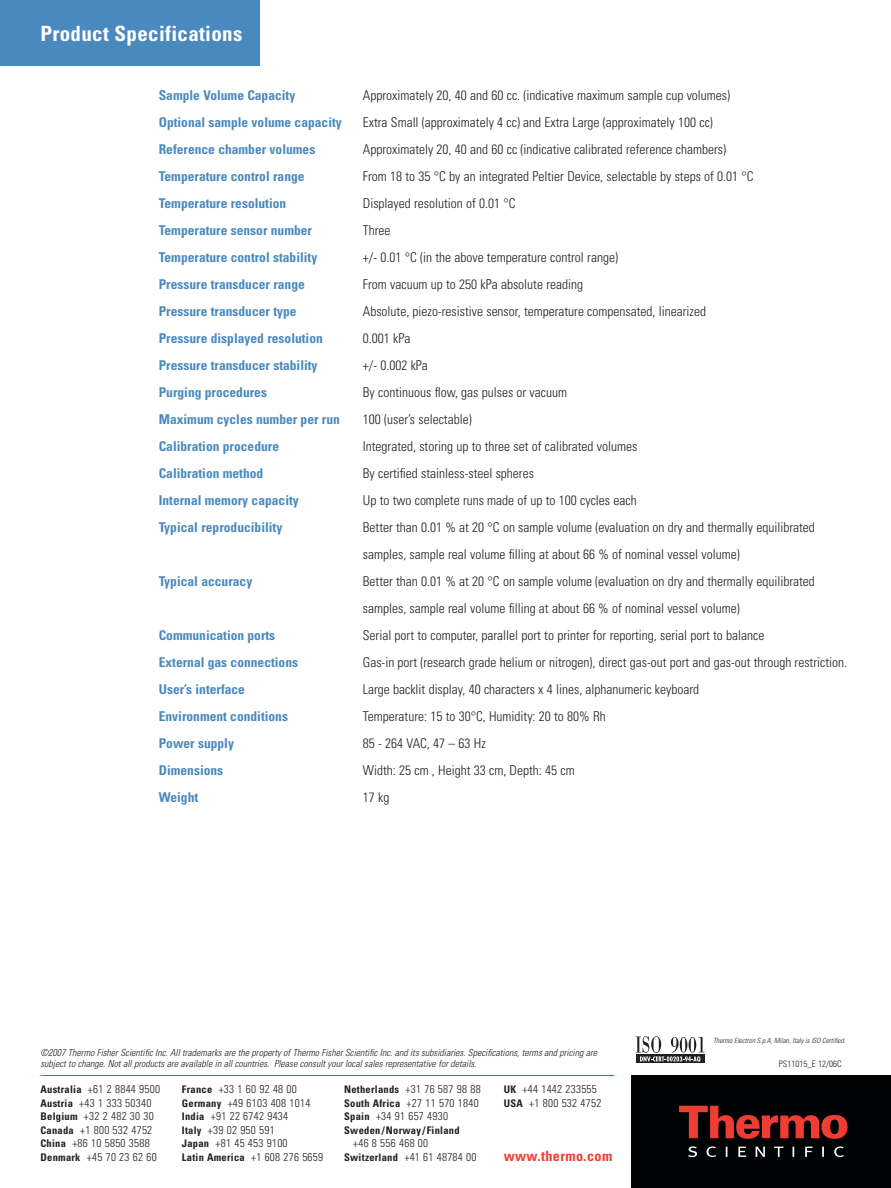
<style>
.page{position:relative;width:891px;height:1188px;background:#fff}
.page>*{position:absolute;margin:0;border:0;box-sizing:border-box;transform-origin:0 0}
.t1{font:700 condensed 21px "Univers";letter-spacing:.015em;color:#fff}
.t2{font:700 condensed 14.25px "Univers";letter-spacing:.025em;color:#ee3e34}
.t3{font:300 condensed 13.5px/27px "Univers";color:#231f20}
.t4{font:700 condensed 13.5px "Univers";color:#4a89be}
.t5{font:300 condensed 11.25px/13.5px "Univers";letter-spacing:.025em;color:#231f20}
.t6{font:700 condensed 10.5px "Univers";letter-spacing:.025em;color:#231f20}
.t7{font:italic 300 condensed 9.75px/10.5px "Univers";color:#231f20}
.t8{font:300 condensed 9px "Univers";color:#231f20}
.t9{font:italic 300 condensed 7.2px "Univers";color:#231f20}
.s1{font-weight:700;font-size:10.5px}
.s2{font-weight:300;font-size:11.25px}
</style>
<div class="page">
<div style="left:0;top:0;width:259px;height:66px;background:#4a89be"></div>
<hr style="left:40px;top:1075px;width:574px;height:1px;background:#ee3e34">
<div style="left:632px;top:1076px;width:259px;height:112px;background:#010203"></div>
<svg style="left:679px;top:1106px;width:169px;height:33px"></svg>
<svg style="left:688px;top:1146px;width:156px;height:11px"></svg>
<div style="left:636px;top:1055px;width:69px;height:8px;background:#231f20"></div>
<svg style="left:636px;top:1036px;width:69px;height:26px"></svg>
<h1 class="t1" style="left:40px;top:25px;width:203px">Product Specifications</h1>
<p class="t4" style="left:159px;top:90px;width:138px">Sample Volume Capacity</p>
<p class="t3" style="left:363px;top:83px;width:369px">Approximately 20, 40 and 60 cc. (indicative maximum sample cup volumes)</p>
<p class="t4" style="left:159px;top:117px;width:185px">Optional sample volume capacity</p>
<p class="t3" style="left:363px;top:110px;width:352px">Extra Small (approximately 4 cc) and Extra Large (approximately 100 cc)</p>
<p class="t4" style="left:159px;top:144px;width:158px">Reference chamber volumes</p>
<p class="t3" style="left:363px;top:137px;width:365px">Approximately 20, 40 and 60 cc (indicative calibrated reference chambers)</p>
<p class="t4" style="left:159px;top:171px;width:147px">Temperature control range</p>
<p class="t3" style="left:363px;top:164px;width:392px">From 18 to 35 °C by an integrated Peltier Device, selectable by steps of 0.01 °C</p>
<p class="t4" style="left:159px;top:198px;width:129px">Temperature resolution</p>
<p class="t3" style="left:363px;top:191px;width:154px">Displayed resolution of 0.01 °C</p>
<p class="t4" style="left:159px;top:225px;width:155px">Temperature sensor number</p>
<p class="t3" style="left:363px;top:218px;width:29px">Three</p>
<p class="t4" style="left:159px;top:252px;width:160px">Temperature control stability</p>
<p class="t3" style="left:363px;top:245px;width:257px">+/- 0.01 °C (in the above temperature control range)</p>
<p class="t4" style="left:159px;top:279px;width:148px">Pressure transducer range</p>
<p class="t3" style="left:363px;top:272px;width:222px">From vacuum up to 250 kPa absolute reading</p>
<p class="t4" style="left:159px;top:306px;width:139px">Pressure transducer type</p>
<p class="t3" style="left:363px;top:299px;width:345px">Absolute, piezo-resistive sensor, temperature compensated, linearized</p>
<p class="t4" style="left:159px;top:333px;width:166px">Pressure displayed resolution</p>
<p class="t3" style="left:363px;top:326px;width:49px">0.001 kPa</p>
<p class="t4" style="left:159px;top:360px;width:160px">Pressure transducer stability</p>
<p class="t3" style="left:363px;top:353px;width:67px">+/- 0.002 kPa</p>
<p class="t4" style="left:159px;top:387px;width:110px">Purging procedures</p>
<p class="t3" style="left:363px;top:380px;width:206px">By continuous flow, gas pulses or vacuum</p>
<p class="t4" style="left:159px;top:414px;width:183px">Maximum cycles number per run</p>
<p class="t3" style="left:363px;top:407px;width:110px">100 (user’s selectable)</p>
<p class="t4" style="left:159px;top:441px;width:122px">Calibration procedure</p>
<p class="t3" style="left:363px;top:434px;width:276px">Integrated, storing up to three set of calibrated volumes</p>
<p class="t4" style="left:159px;top:468px;width:106px">Calibration method</p>
<p class="t3" style="left:363px;top:461px;width:173px">By certified stainless-steel spheres</p>
<p class="t4" style="left:159px;top:495px;width:142px">Internal memory capacity</p>
<p class="t3" style="left:363px;top:488px;width:275px">Up to two complete runs made of up to 100 cycles each</p>
<p class="t4" style="left:159px;top:522px;width:125px">Typical reproducibility</p>
<p class="t3" style="left:363px;top:515px;width:454px">Better than 0.01 % at 20 °C on sample volume (evaluation on dry and thermally equilibrated samples, sample real volume filling at about 66 % of nominal vessel volume)</p>
<p class="t4" style="left:159px;top:576px;width:95px">Typical accuracy</p>
<p class="t3" style="left:363px;top:569px;width:453px">Better than 0.01 % at 20 °C on sample volume (evaluation on dry and thermally equilibrated samples, sample real volume filling at about 66 % of nominal vessel volume)</p>
<p class="t4" style="left:159px;top:630px;width:118px">Communication ports</p>
<p class="t3" style="left:363px;top:623px;width:403px">Serial port to computer, parallel port to printer for reporting, serial port to balance</p>
<p class="t4" style="left:159px;top:657px;width:141px">External gas connections</p>
<p class="t3" style="left:363px;top:650px;width:486px">Gas-in port (research grade helium or nitrogen), direct gas-out port and gas-out through restriction.</p>
<p class="t4" style="left:159px;top:684px;width:88px">User’s interface</p>
<p class="t3" style="left:363px;top:677px;width:338px">Large backlit display, 40 characters x 4 lines, alphanumeric keyboard</p>
<p class="t4" style="left:159px;top:711px;width:131px">Environment conditions</p>
<p class="t3" style="left:363px;top:704px;width:244px">Temperature: 15 to 30°C, Humidity: 20 to 80% Rh</p>
<p class="t4" style="left:159px;top:738px;width:77px">Power supply</p>
<p class="t3" style="left:363px;top:731px;width:125px">85 - 264 VAC, 47 – 63 Hz</p>
<p class="t4" style="left:159px;top:765px;width:66px">Dimensions</p>
<p class="t3" style="left:363px;top:758px;width:213px">Width: 25 cm , Height 33 cm, Depth: 45 cm</p>
<p class="t4" style="left:159px;top:792px;width:41px">Weight</p>
<p class="t3" style="left:363px;top:785px;width:28px">17 kg</p>
<p class="t7" style="left:40px;top:1048px;width:558px">©2007 Thermo Fisher Scientific Inc. All trademarks are the property of Thermo Fisher Scientific Inc. and its subsidiaries. Specifications, terms and pricing are subject to change. Not all products are available in all countries. Please consult your local sales representative for details.</p>
<p class="t5" style="left:40px;top:1084px;width:121px"><span class="s1">Australia</span> +61 2 8844 9500<br><span class="s1">Austria</span> +43 1 333 50340<br><span class="s1">Belgium</span> +32 2 482 30 30<br><span class="s1">Canada</span> +1 800 532 4752<br><span class="s1">China</span> +86 10 5850 3588<br><span class="s1">Denmark</span> +45 70 23 62 60</p>
<p class="t5" style="left:182px;top:1084px;width:130px"><span class="s1">France</span> +33 1 60 92 48 00<br><span class="s1">Germany</span> +49 6103 408 1014<br><span class="s1">India</span> +91 22 6742 9434<br><span class="s1">Italy</span> +39 02 950 591<br><span class="s1">Japan</span> +81 45 453 9100</p>
<p class="t6" style="left:182px;top:1153px;width:143px">Latin America <span class="s2">+1 608 276 5659</span></p>
<p class="t5" style="left:344px;top:1084px;width:138px"><span class="s1">Netherlands</span> +31 76 587 98 88<br><span class="s1">South Africa</span> +27 11 570 1840<br><span class="s1">Spain</span> +34 91 657 4930</p>
<p class="t6" style="left:344px;top:1126px;width:117px">Sweden/Norway/Finland</p>
<p class="t5" style="left:344px;top:1138px;width:134px;text-indent:9px">+46 8 556 468 00<br><span class="s1">Switzerland</span> +41 61 48784 00</p>
<p class="t5" style="left:504px;top:1084px;width:99px"><span class="s1">UK</span> +44 1442 233555<br><span class="s1">USA</span> +1 800 532 4752</p>
<p class="t2" style="left:504px;top:1151px;width:110px">www.thermo.com</p>
<p class="t9" style="left:713px;top:1038px;width:134px">Thermo Electron S.p.A, Milan, Italy is ISO Certified.</p>
<p class="t8" style="left:779px;top:1060px;width:64px">PS11015_E 12/06C</p>
</div>
